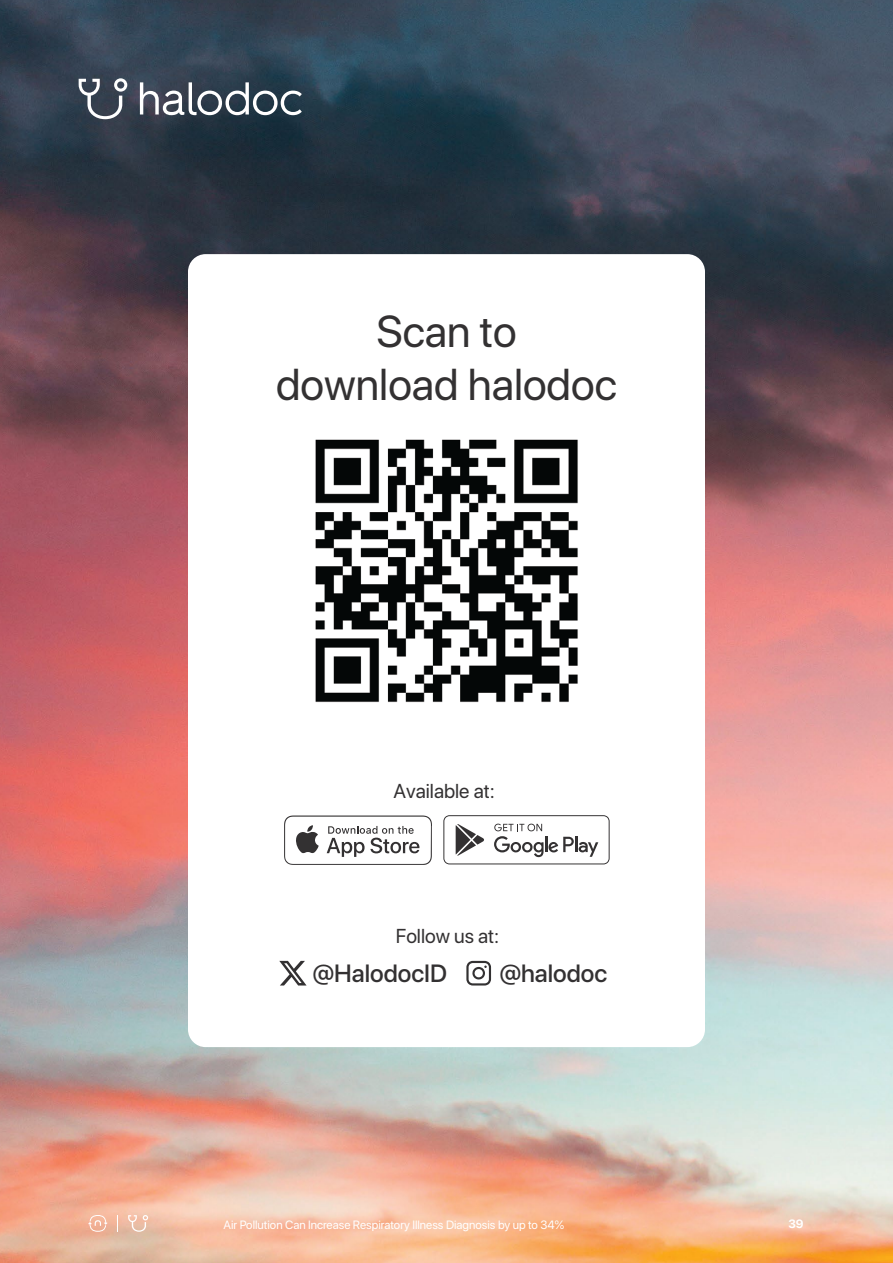
<style>
.page{position:relative;width:893px;height:1263px;background:#fff}
.page>*{position:absolute;margin:0;border:0;box-sizing:border-box;transform-origin:0 0}
.t1{font:44.4px/53.2px "SF Pro Display";color:#333132;text-align:center}
.t2{font:500 24.9px "SF Pro Display";color:#333132}
.t3{font:20.1px "SF Pro Display";color:#333132}
.t4{font:12px "SF Pro Display";color:#fff}
.t5{font:700 12px "SF Pro Display";color:#fff}
</style>
<div class="page">
<img style="left:0;top:0;width:893px;height:1263px">
<div style="left:188px;top:254px;width:517px;height:793px;background:#fff;border-radius:18px"></div>
<img style="left:315px;top:439px;width:263px;height:264px">
<svg style="left:466px;top:961px;width:25px;height:24px"></svg>
<svg style="left:279px;top:961px;width:27px;height:24px"></svg>
<svg style="left:284px;top:815px;width:148px;height:50px"></svg>
<svg style="left:443px;top:815px;width:167px;height:49px"></svg>
<svg style="left:79px;top:78px;width:223px;height:41px"></svg>
<svg style="left:88px;top:1215px;width:20px;height:17px"></svg>
<svg style="left:128px;top:1215px;width:20px;height:17px"></svg>
<svg style="left:117px;top:1215px;width:1px;height:17px"></svg>
<h1 class="t1" style="left:276px;top:303px;width:342px">Scan to<br>download halodoc</h1>
<h3 class="t3" style="left:393px;top:777px;width:103px">Available at:</h3>
<h3 class="t3" style="left:396px;top:921px;width:105px">Follow us at:</h3>
<h2 class="t2" style="left:312px;top:955px;width:136px">@HalodocID</h2>
<h2 class="t2" style="left:499px;top:955px;width:109px">@halodoc</h2>
<p class="t4" style="left:223px;top:1216px;width:342px">Air Pollution Can Increase Respiratory Illness Diagnosis by up to 34%</p>
<p class="t5" style="left:788px;top:1215px;width:17px">39</p>
</div>
